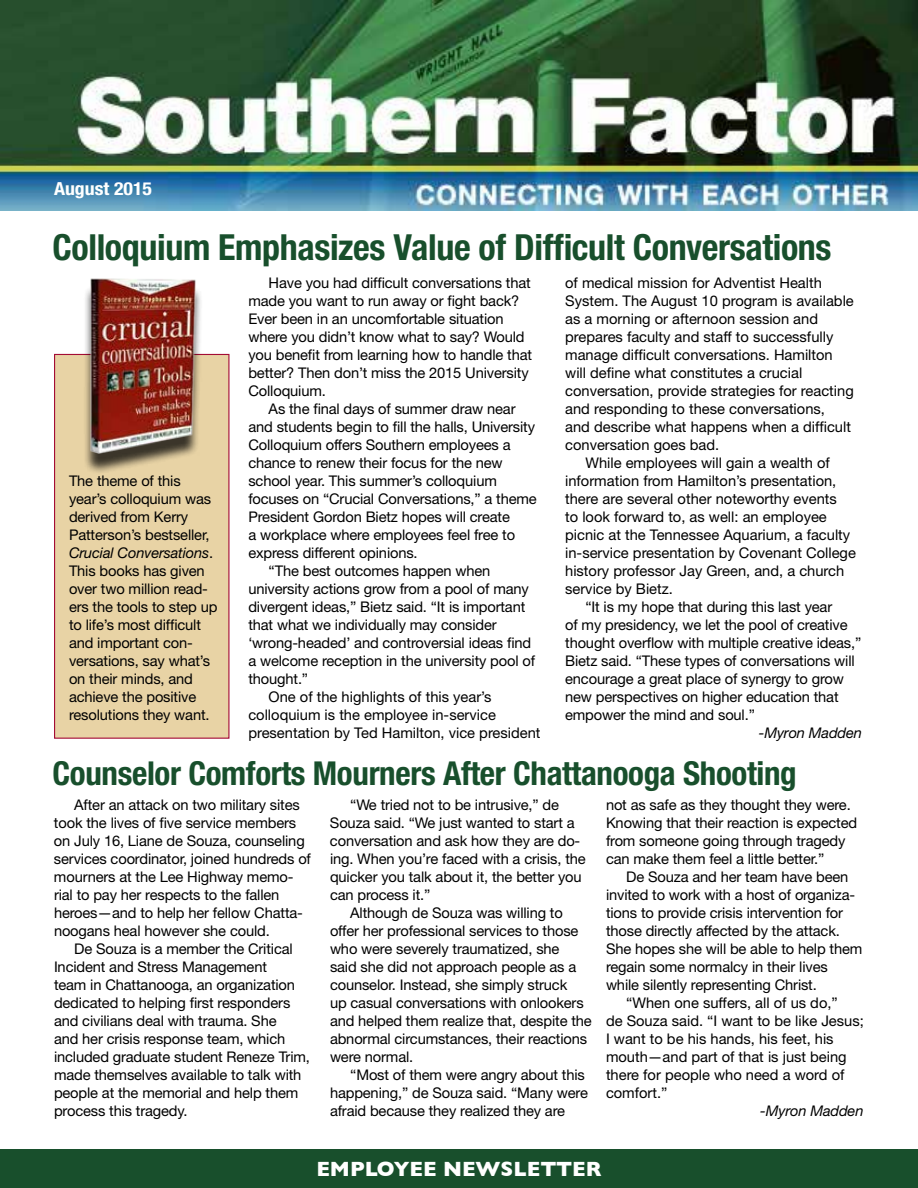
<style>
.page{position:relative;width:918px;height:1188px;background:#fff}
.page>*{position:absolute;margin:0;border:0;box-sizing:border-box;transform-origin:0 0}
.t1{font:700 condensed 36px "Helvetica Neue";letter-spacing:-.01em;color:#184f2c}
.t2{font:700 condensed 33px "Helvetica Neue";letter-spacing:-.01em;color:#184f2c}
.t3{font:700 21px "Gill Sans";color:#fff}
.t4{font:700 condensed 18px "Helvetica Neue";color:#fff;scale:1.1 1}
.t5{font:14.7px/18px "Helvetica Neue";letter-spacing:-.01em;color:#000}
.t6{font:italic 14.7px "Helvetica Neue";letter-spacing:-.01em;color:#000}
.s1{font-style:italic}
</style>
<div class="page">
<img style="left:0;top:1px;width:918px;height:210px">
<div style="left:0;top:1149px;width:918px;height:39px;background:#184f2c"></div>
<div style="left:54px;top:354px;width:176px;height:385px;background:#e8d3a5;border:1px solid #a40c35"></div>
<div style="left:83px;top:285px;width:120px;height:189px;background:#000;opacity:.75"></div>
<img style="left:86px;top:278px;width:115px;height:175px">
<p class="t4" style="left:54px;top:178px;width:91px">August 2015</p>
<h1 class="t1" style="left:52px;top:226px;width:781px">Colloquium Emphasizes Value of Difficult Conversations</h1>
<p class="t5" style="left:69px;top:472px;width:150px">The theme of this year’s colloquium was derived from Kerry<br>Patterson’s bestseller,<br><span class="s1">Crucial Conversations</span>.<br>This books has given over two million read&shy;ers the tools to step up to life’s most difficult and important con&shy;versations, say what’s on their minds, and achieve the positive resolutions they want.</p>
<p class="t5" style="left:248px;top:274px;width:285px;text-indent:20px">Have you had difficult conversations that made you want to run away or fight back?<br>Ever been in an uncomfortable situation where you didn’t know what to say? Would you benefit from learning how to handle that better? Then don’t miss the 2015 University Colloquium.</p>
<p class="t5" style="left:269px;top:400px;width:248px">As the final days of summer draw near</p>
<p class="t5" style="left:248px;top:418px;width:288px">and students begin to fill the halls, University</p>
<p class="t5" style="left:248px;top:436px;width:264px">Colloquium offers Southern employees a</p>
<p class="t5" style="left:248px;top:454px;width:256px">chance to renew their focus for the new</p>
<p class="t5" style="left:248px;top:471px;width:250px">school year. This summer’s colloquium</p>
<p class="t5" style="left:248px;top:489px;width:290px">focuses on “Crucial Conversations,” a theme</p>
<p class="t5" style="left:248px;top:507px;width:263px">President Gordon Bietz hopes will create</p>
<p class="t5" style="left:248px;top:525px;width:268px">a workplace where employees feel free to</p>
<p class="t5" style="left:248px;top:543px;width:171px">express different opinions.</p>
<p class="t5" style="left:269px;top:561px;width:223px">“The best outcomes happen when</p>
<p class="t5" style="left:248px;top:579px;width:282px">university actions grow from a pool of many</p>
<p class="t5" style="left:248px;top:597px;width:278px">divergent ideas,” Bietz said. “It is important</p>
<p class="t5" style="left:248px;top:615px;width:250px">that what we individually may consider</p>
<p class="t5" style="left:248px;top:633px;width:284px">‘wrong-headed’ and controversial ideas find</p>
<p class="t5" style="left:248px;top:651px;width:288px">a welcome reception in the university pool of</p>
<p class="t5" style="left:248px;top:669px;width:61px">thought.”</p>
<p class="t5" style="left:269px;top:687px;width:224px">One of the highlights of this year’s</p>
<p class="t5" style="left:248px;top:705px;width:249px">colloquium is the employee in-service</p>
<p class="t5" style="left:248px;top:723px;width:294px">presentation by Ted Hamilton, vice president</p>
<p class="t5" style="left:565px;top:273px;width:258px">of medical mission for Adventist Health</p>
<p class="t5" style="left:565px;top:291px;width:290px">System. The August 10 program is available</p>
<p class="t5" style="left:565px;top:309px;width:254px">as a morning or afternoon session and</p>
<p class="t5" style="left:565px;top:327px;width:270px">prepares faculty and staff to successfully</p>
<p class="t5" style="left:565px;top:345px;width:269px">manage difficult conversations. Hamilton</p>
<p class="t5" style="left:565px;top:363px;width:239px">will define what constitutes a crucial</p>
<p class="t5" style="left:565px;top:381px;width:290px">conversation, provide strategies for reacting</p>
<p class="t5" style="left:565px;top:399px;width:261px">and responding to these conversations,</p>
<p class="t5" style="left:565px;top:417px;width:287px">and describe what happens when a difficult</p>
<p class="t5" style="left:565px;top:435px;width:156px">conversation goes bad.</p>
<p class="t5" style="left:585px;top:453px;width:246px">While employees will gain a wealth of</p>
<p class="t5" style="left:565px;top:471px;width:273px">information from Hamilton’s presentation,</p>
<p class="t5" style="left:565px;top:489px;width:273px">there are several other noteworthy events</p>
<p class="t5" style="left:565px;top:507px;width:263px">to look forward to, as well: an employee</p>
<p class="t5" style="left:565px;top:525px;width:287px">picnic at the Tennessee Aquarium, a faculty</p>
<p class="t5" style="left:565px;top:543px;width:292px">in-service presentation by Covenant College</p>
<p class="t5" style="left:565px;top:561px;width:281px">history professor Jay Green, and, a church</p>
<p class="t5" style="left:565px;top:579px;width:109px">service by Bietz.</p>
<p class="t5" style="left:585px;top:597px;width:248px">“It is my hope that during this last year</p>
<p class="t5" style="left:565px;top:615px;width:284px">of my presidency, we let the pool of creative</p>
<p class="t5" style="left:565px;top:633px;width:298px">thought overflow with multiple creative ideas,”</p>
<p class="t5" style="left:565px;top:651px;width:291px">Bietz said. “These types of conversations will</p>
<p class="t5" style="left:565px;top:669px;width:280px">encourage a great place of synergy to grow</p>
<p class="t5" style="left:565px;top:687px;width:275px">new perspectives on higher education that</p>
<p class="t5" style="left:565px;top:705px;width:191px">empower the mind and soul.”</p>
<p class="t6" style="left:759px;top:724px;width:105px">-Myron Madden</p>
<h2 class="t2" style="left:52px;top:753px;width:746px">Counselor Comforts Mourners After Chattanooga Shooting</h2>
<p class="t5" style="left:54px;top:796px;width:259px;text-indent:20px">After an attack on two military sites took the lives of five service members on July 16, Liane de Souza, counseling services coordinator, joined hundreds of mourners at the Lee Highway memo&shy;rial to pay her respects to the fallen heroes—and to help her fellow Chatta&shy;noogans heal however she could.</p>
<p class="t5" style="left:54px;top:940px;width:257px;text-indent:20px">De Souza is a member the Critical Incident and Stress Management<br>team in Chattanooga, an organization dedicated to helping first responders and civilians deal with trauma. She<br>and her crisis response team, which included graduate student Reneze Trim, made themselves available to talk with people at the memorial and help them process this tragedy.</p>
<p class="t5" style="left:606px;top:795px;width:253px">not as safe as they thought they were.<br>Knowing that their reaction is expected from someone going through tragedy can make them feel a little better.”</p>
<p class="t5" style="left:626px;top:867px;width:224px">De Souza and her team have been</p>
<p class="t5" style="left:606px;top:885px;width:251px">invited to work with a host of organiza-</p>
<p class="t5" style="left:606px;top:904px;width:239px">tions to provide crisis intervention for</p>
<p class="t5" style="left:606px;top:922px;width:235px">those directly affected by the attack.</p>
<p class="t5" style="left:606px;top:940px;width:258px">She hopes she will be able to help them</p>
<p class="t5" style="left:606px;top:958px;width:223px">regain some normalcy in their lives</p>
<p class="t5" style="left:606px;top:976px;width:212px">while silently representing Christ.</p>
<p class="t5" style="left:626px;top:994px;width:213px">“When one suffers, all of us do,”</p>
<p class="t5" style="left:606px;top:1012px;width:259px">de Souza said. “I want to be like Jesus;</p>
<p class="t5" style="left:606px;top:1030px;width:229px">I want to be his hands, his feet, his</p>
<p class="t5" style="left:606px;top:1048px;width:242px">mouth—and part of that is just being</p>
<p class="t5" style="left:606px;top:1066px;width:240px">there for people who need a word of</p>
<p class="t5" style="left:606px;top:1084px;width:63px">comfort.”</p>
<p class="t6" style="left:760px;top:1102px;width:105px">-Myron Madden</p>
<p class="t5" style="left:350px;top:796px;width:210px">“We tried not to be intrusive,” de</p>
<p class="t5" style="left:330px;top:814px;width:246px">Souza said. “We just wanted to start a</p>
<p class="t5" style="left:330px;top:831px;width:252px">conversation and ask how they are do-</p>
<p class="t5" style="left:330px;top:850px;width:257px">ing. When you’re faced with a crisis, the</p>
<p class="t5" style="left:330px;top:868px;width:253px">quicker you talk about it, the better you</p>
<p class="t5" style="left:330px;top:886px;width:102px">can process it.”</p>
<p class="t5" style="left:350px;top:904px;width:214px">Although de Souza was willing to</p>
<p class="t5" style="left:330px;top:922px;width:250px">offer her professional services to those</p>
<p class="t5" style="left:330px;top:940px;width:231px">who were severely traumatized, she</p>
<p class="t5" style="left:330px;top:958px;width:248px">said she did not approach people as a</p>
<p class="t5" style="left:330px;top:976px;width:239px">counselor. Instead, she simply struck</p>
<p class="t5" style="left:330px;top:994px;width:255px">up casual conversations with onlookers</p>
<p class="t5" style="left:330px;top:1012px;width:263px">and helped them realize that, despite the</p>
<p class="t5" style="left:330px;top:1030px;width:259px">abnormal circumstances, their reactions</p>
<p class="t5" style="left:330px;top:1047px;width:85px">were normal.</p>
<p class="t5" style="left:350px;top:1065px;width:236px">“Most of them were angry about this</p>
<p class="t5" style="left:330px;top:1083px;width:259px">happening,” de Souza said. “Many were</p>
<p class="t5" style="left:330px;top:1101px;width:237px">afraid because they realized they are</p>
<h3 class="t3" style="left:316px;top:1157px;width:287px">EMPLOYEE NEWSLETTER</h3>
</div>
